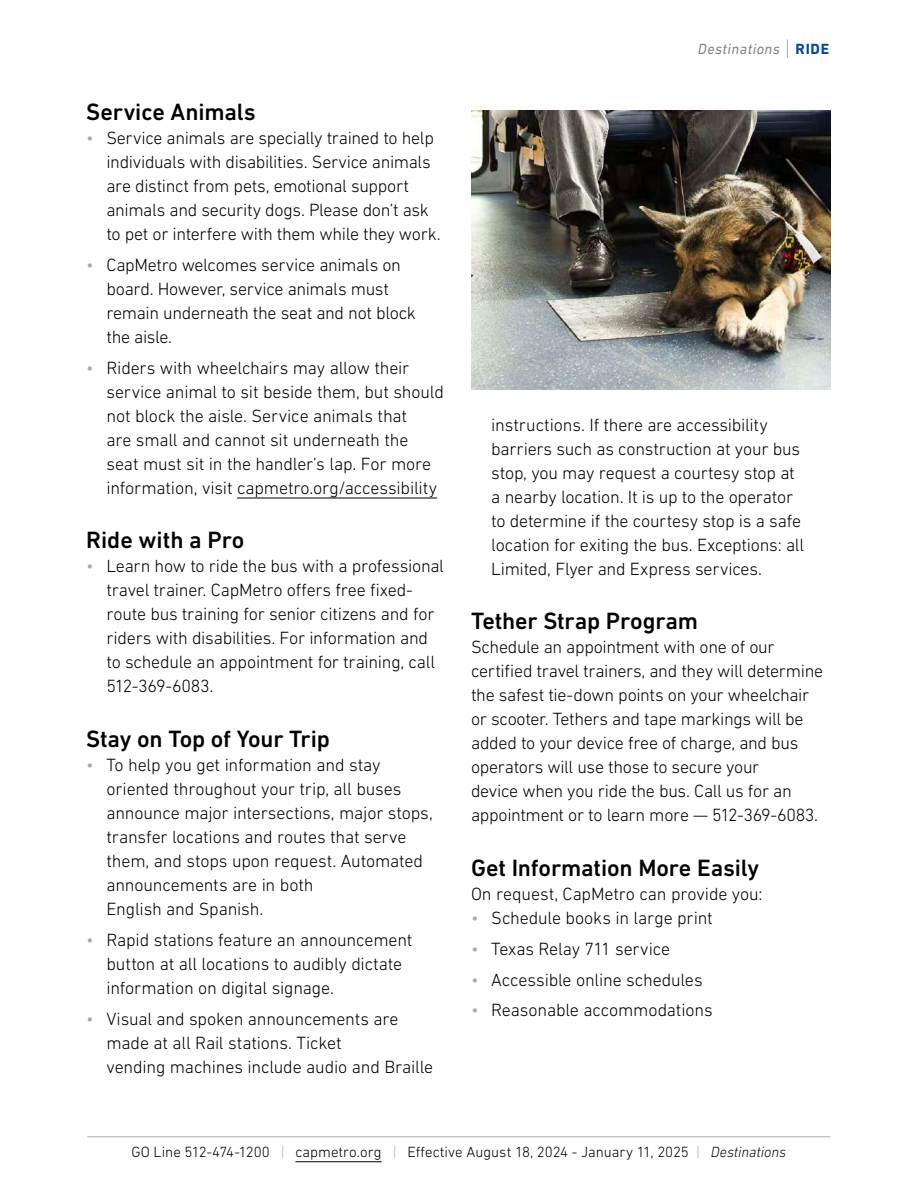
<style>
.page{position:relative;width:918px;height:1188px;background:#fff}
.page>*{position:absolute;margin:0;border:0;box-sizing:border-box;transform-origin:0 0}
.t1{font:500 24px "DIN Next LT Pro";letter-spacing:-.005em;color:#000}
.t2{font:300 18px/24px "DIN Next LT Pro";letter-spacing:-.015em;color:#000}
.t3{font:300 15px "DIN Next LT Pro";letter-spacing:-.005em;color:#000}
.t4{font:italic 15px "DIN Next LT Pro";letter-spacing:.03em;color:#808285}
.s1{color:#a7a9ac}
.s2{font-weight:300;font-style:normal;font-size:22.5px}
.s3{font-weight:700;font-style:normal;color:#004a98}
.s4{font-style:italic;color:#a7a9ac}
.s5{font-style:italic}
</style>
<div class="page">
<hr style="left:87px;top:1137px;width:743px;height:1px;background:#a7a9ac">
<hr style="left:295px;top:1161px;width:87px;height:1px;background:#000">
<hr style="left:237px;top:498px;width:200px;height:1px;background:#000">
<img style="left:471px;top:110px;width:359px;height:280px">
<h1 class="t1" style="left:86px;top:98px;width:171px">Service Animals</h1>
<p class="t2" style="left:106px;top:126px;width:336px;text-indent:-20px"><span class="s1">•</span> Service animals are specially trained to help individuals with disabilities. Service animals are distinct from pets, emotional support animals and security dogs. Please don’t ask to pet or interfere with them while they work.</p>
<p class="t2" style="left:106px;top:252px;width:311px;text-indent:-20px"><span class="s1">•</span> CapMetro welcomes service animals on board. However, service animals must remain underneath the seat and not block the aisle.</p>
<p class="t2" style="left:106px;top:355px;width:339px;text-indent:-20px"><span class="s1">•</span> Riders with wheelchairs may allow their service animal to sit beside them, but should not block the aisle. Service animals that<br>are small and cannot sit underneath the seat must sit in the handler’s lap. For more information, visit capmetro.org/accessibility</p>
<h1 class="t1" style="left:86px;top:526px;width:160px">Ride with a Pro</h1>
<p class="t2" style="left:106px;top:554px;width:339px;text-indent:-20px"><span class="s1">•</span> Learn how to ride the bus with a professional travel trainer. CapMetro offers free fixed&shy;route bus training for senior citizens and for riders with disabilities. For information and to schedule an appointment for training, call 512-369-6083.</p>
<h1 class="t1" style="left:86px;top:725px;width:245px">Stay on Top of Your Trip</h1>
<p class="t2" style="left:106px;top:753px;width:328px;text-indent:-20px"><span class="s1">•</span> To help you get information and stay oriented throughout your trip, all buses announce major intersections, major stops, transfer locations and routes that serve them, and stops upon request. Automated announcements are in both<br>English and Spanish.</p>
<p class="t2" style="left:106px;top:927px;width:308px;text-indent:-20px"><span class="s1">•</span> Rapid stations feature an announcement button at all locations to audibly dictate information on digital signage.</p>
<p class="t2" style="left:106px;top:1006px;width:328px;text-indent:-20px"><span class="s1">•</span> Visual and spoken announcements are made at all Rail stations. Ticket<br>vending machines include audio and Braille</p>
<p class="t4" style="left:698px;top:40px;width:133px">Destinations <span class="s2">|</span> <span class="s3">RIDE</span></p>
<p class="t2" style="left:491px;top:412px;width:314px">instructions. If there are accessibility barriers such as construction at your bus stop, you may request a courtesy stop at a nearby location. It is up to the operator to determine if the courtesy stop is a safe location for exiting the bus. Exceptions: all Limited, Flyer and Express services.</p>
<h1 class="t1" style="left:471px;top:607px;width:229px">Tether Strap Program</h1>
<p class="t2" style="left:471px;top:635px;width:354px">Schedule an appointment with one of our certified travel trainers, and they will determine the safest tie-down points on your wheelchair or scooter. Tethers and tape markings will be added to your device free of charge, and bus operators will use those to secure your<br>device when you ride the bus. Call us for an appointment or to learn more — 512-369-6083.</p>
<h1 class="t1" style="left:471px;top:854px;width:289px">Get Information More Easily</h1>
<p class="t2" style="left:471px;top:882px;width:293px">On request, CapMetro can provide you:</p>
<p class="t2" style="left:471px;top:906px;width:243px"><span class="s1">•</span> Schedule books in large print</p>
<p class="t2" style="left:471px;top:936px;width:201px"><span class="s1">•</span> Texas Relay 711 service</p>
<p class="t2" style="left:471px;top:967px;width:233px"><span class="s1">•</span> Accessible online schedules</p>
<p class="t2" style="left:471px;top:998px;width:243px"><span class="s1">•</span> Reasonable accommodations</p>
<p class="t3" style="left:132px;top:1144px;width:656px">GO Line 512-474-1200 <span class="s4">|</span> capmetro.org <span class="s4">|</span> Effective August 18, 2024 - January 11, 2025 <span class="s4">|</span> <span class="s5">Destinations</span></p>
</div>
